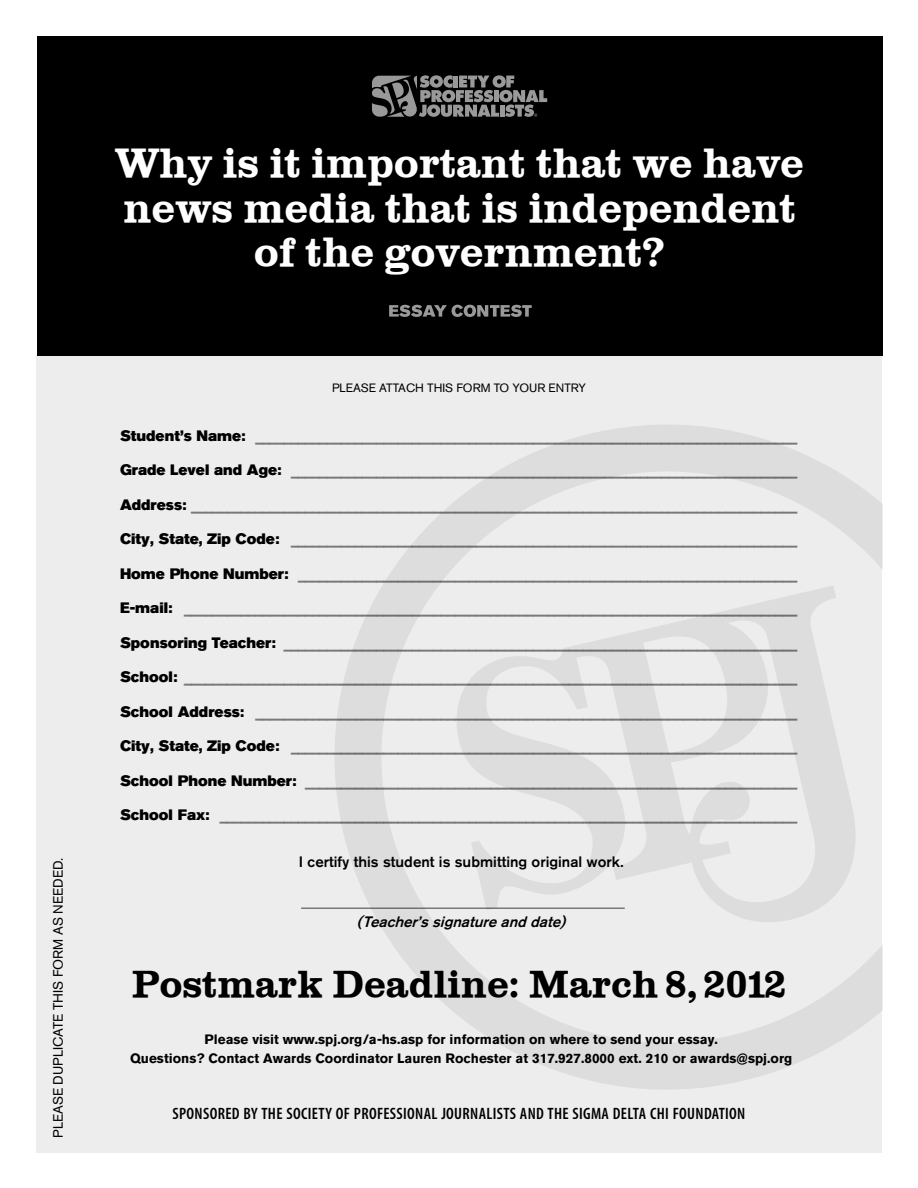
<style>
.page{position:relative;width:918px;height:1188px;background:#fff}
.page>*{position:absolute;margin:0;border:0;box-sizing:border-box;transform-origin:0 0}
.t1{font:700 42.45px/44.5px "Clarendon";letter-spacing:-.005em;color:#fff;text-align:center}
.t2{font:700 39px "Clarendon";letter-spacing:-.005em;color:#000}
.t3{font:600 condensed 16.5px "Myriad Pro";letter-spacing:.02em;color:#000}
.t4{font:15px "Akzidenz Grotesk BQ Super";color:#77787b}
.t5{font:500 15px "Akzidenz Grotesk BQ";color:#000}
.t6{font:italic 500 15px "Akzidenz Grotesk BQ";color:#000}
.t7{font:700 13.5px/19.5px "Akzidenz Grotesk BQ";color:#000;text-align:center}
.t8{font:13.5px "Akzidenz Grotesk BQ";color:#000}
.t9{font:12px "Akzidenz Grotesk BQ";color:#000}
.s1{color:#000}
</style>
<div class="page">
<div style="left:36px;top:354px;width:846px;height:798px;background:#ededee"></div>
<hr style="left:301px;top:908px;width:324px;height:1px;background:#77787b">
<svg style="left:334px;top:425px;width:548px;height:665px"></svg>
<svg style="left:451px;top:585px;width:405px;height:344px"></svg>
<div style="left:37px;top:36px;width:846px;height:320px;background:#000"></div>
<svg style="left:372px;top:75px;width:175px;height:42px"></svg>
<svg style="left:389px;top:305px;width:143px;height:12px"></svg>
<p class="t8" style="left:50px;top:1138px;width:282px;rotate:-90deg">PLEASE DUPLICATE THIS FORM AS NEEDED.</p>
<h1 class="t1" style="left:115px;top:141px;width:691px">Why is it important that we have news media that is independent of the government?</h1>
<p class="t9" style="left:332px;top:380px;width:255px">PLEASE ATTACH THIS FORM TO YOUR ENTRY</p>
<p class="t4" style="left:120px;top:427px;width:679px"><span class="s1">Student’s Name:</span> ____________________________________________________________________________</p>
<p class="t4" style="left:120px;top:461px;width:679px"><span class="s1">Grade Level and Age:</span> _______________________________________________________________________</p>
<p class="t4" style="left:120px;top:496px;width:679px"><span class="s1">Address:</span> _____________________________________________________________________________________</p>
<p class="t4" style="left:120px;top:530px;width:679px"><span class="s1">City, State, Zip Code:</span> _______________________________________________________________________</p>
<p class="t4" style="left:120px;top:565px;width:679px"><span class="s1">Home Phone Number:</span> ______________________________________________________________________</p>
<p class="t4" style="left:120px;top:599px;width:679px"><span class="s1">E-mail:</span> ______________________________________________________________________________________</p>
<p class="t4" style="left:120px;top:634px;width:679px"><span class="s1">Sponsoring Teacher:</span> ________________________________________________________________________</p>
<p class="t4" style="left:120px;top:668px;width:679px"><span class="s1">School:</span> ______________________________________________________________________________________</p>
<p class="t4" style="left:120px;top:703px;width:679px"><span class="s1">School Address:</span> ____________________________________________________________________________</p>
<p class="t4" style="left:120px;top:737px;width:679px"><span class="s1">City, State, Zip Code:</span> _______________________________________________________________________</p>
<p class="t4" style="left:120px;top:772px;width:679px"><span class="s1">School Phone Number:</span> _____________________________________________________________________</p>
<p class="t4" style="left:120px;top:806px;width:679px"><span class="s1">School Fax:</span> _________________________________________________________________________________</p>
<p class="t5" style="left:299px;top:852px;width:326px">I certify this student is submitting original work.</p>
<p class="t6" style="left:357px;top:912px;width:214px">(Teacher’ssignatureanddate)</p>
<h2 class="t2" style="left:132px;top:961px;width:656px">Postmark Deadline: March 8, 2012</h2>
<p class="t7" style="left:130px;top:1029px;width:663px">Please visit www.spj.org/a-hs.asp for information on where to send your essay.<br>Questions? Contact Awards Coordinator Lauren Rochester at 317.927.8000 ext. 210 or awards@spj.org</p>
<p class="t3" style="left:173px;top:1104px;width:574px">SPONSORED BY THE SOCIETY OF PROFESSIONAL JOURNALISTS AND THE SIGMA DELTA CHI FOUNDATION</p>
</div>
